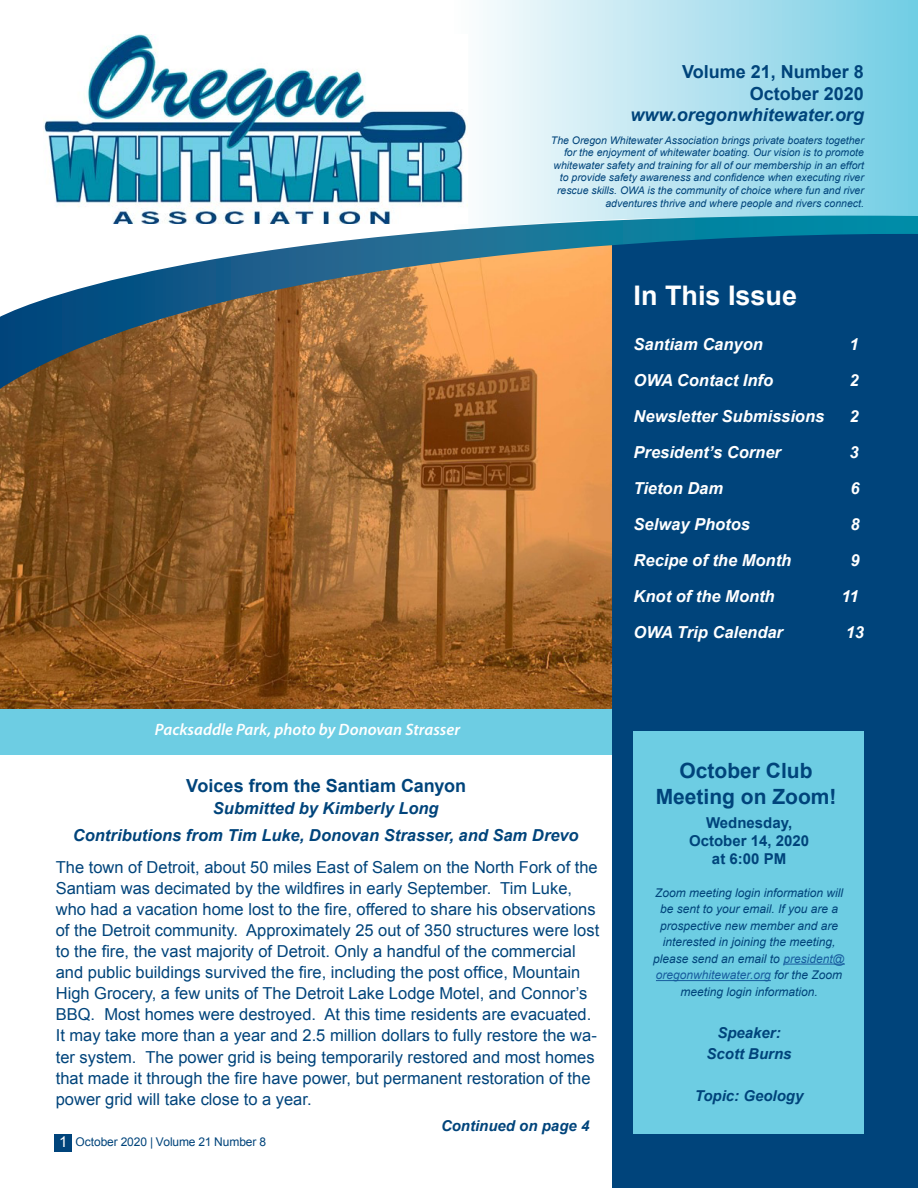
<style>
.page{position:relative;width:918px;height:1188px;background:#fff}
.page>*{position:absolute;margin:0;border:0;box-sizing:border-box;transform-origin:0 0}
.t1{font:700 27px "Arial";color:#fff}
.t2{font:700 21px "Arial";color:#00447b}
.sansbodycopy{font:700 18px "Arial";color:#00447b}
.t3{font:italic 700 18px "Arial";color:#00447b}
.t4{font:16.5px/21px "Arial";color:#00447b}
.t5{font:italic 700 16.5px "Arial";color:#fff}
.t6{font:italic 700 16.5px "Arial";color:#00447b}
.t7{font:italic 600 16.5px "Myriad Pro";color:#fff}
.t8{font:italic 700 15px "Arial";color:#00447b}
.t9{font:700 15px "Arial";color:#00447b}
.t10{font:italic 12px/16.5px "Arial";color:#00447b;text-align:center}
.t11{font:12px "Arial";letter-spacing:-.005em;color:#00447b}
.t12{font:italic 10.5px/12.6px "Arial";color:#00447b;text-align:right}
.s1{font-size:15px;color:#fff}
.s2{color:#175d9e}
</style>
<div class="page">
<div style="left:54px;top:1134px;width:18px;height:18px;background:#00447b"></div>
<img style="left:0;top:389px;width:612px;height:320px">
<div style="left:612px;top:230px;width:306px;height:958px;background:#00447b"></div>
<svg style="left:483px;top:0;width:435px;height:216px;background:#b3e3ef"></svg>
<svg style="left:0;top:216px;width:918px;height:173px"></svg>
<img style="left:43px;top:34px;width:425px;height:190px">
<div style="left:0;top:709px;width:612px;height:45px;background:#6dcde3"></div>
<div style="left:633px;top:732px;width:231px;height:402px;background:#6dcde3"></div>
<hr style="left:783px;top:964px;width:62px;height:1px;background:#175d9e">
<hr style="left:656px;top:980px;width:115px;height:1px;background:#175d9e">
<p class="sansbodycopy" style="left:682px;top:60px;width:183px">Volume 21, Number 8</p>
<p class="sansbodycopy" style="left:750px;top:81px;width:116px">October 2020</p>
<p class="t3" style="left:631px;top:103px;width:235px">www.oregonwhitewater.org</p>
<p class="t12" style="left:551px;top:134px;width:315px">The Oregon Whitewater Association brings private boaters together for the enjoyment of whitewater boating. Our vision is to promote whitewater safety and training for all of our membership in an effort to provide safety awareness and confidence when executing river rescue skills. OWA is the community of choice where fun and river adventures thrive and where people and rivers connect.</p>
<p class="t7" style="left:155px;top:719px;width:307px">Packsaddle Park, photo by Donovan Strasser</p>
<p class="sansbodycopy" style="left:186px;top:774px;width:281px">Voices from the Santiam Canyon</p>
<p class="t6" style="left:213px;top:798px;width:227px">Submitted by Kimberly Long</p>
<p class="t6" style="left:73px;top:825px;width:507px">Contributions from Tim Luke, Donovan Strasser, and Sam Drevo</p>
<p class="t4" style="left:56px;top:857px;width:545px">The town of Detroit, about 50 miles East of Salem on the North Fork of the Santiam was decimated by the wildfires in early September. Tim Luke, who had a vacation home lost to the fire, offered to share his observations of the Detroit community. Approximately 25 out of 350 structures were lost to the fire, the vast majority of Detroit. Only a handful of the commercial and public buildings survived the fire, including the post office, Mountain High Grocery, a few units of The Detroit Lake Lodge Motel, and Connor’s BBQ. Most homes were destroyed. At this time residents are evacuated.<br>It may take more than a year and 2.5 million dollars to fully restore the wa&shy;ter system. The power grid is being temporarily restored and most homes that made it through the fire have power, but permanent restoration of the power grid will take close to a year.</p>
<p class="t11" style="left:59px;top:1134px;width:209px"><span class="s1">1</span> October 2020 | Volume 21 Number 8</p>
<p class="t8" style="left:441px;top:1116px;width:150px">Continued on page 4</p>
<p class="t1" style="left:634px;top:277px;width:165px">In This Issue</p>
<p class="t5" style="left:634px;top:333px;width:131px">Santiam Canyon</p>
<p class="t5" style="left:850px;top:333px;width:11px">1</p>
<p class="t5" style="left:634px;top:369px;width:141px">OWA Contact Info</p>
<p class="t5" style="left:850px;top:369px;width:11px">2</p>
<p class="t5" style="left:634px;top:405px;width:192px">Newsletter Submissions</p>
<p class="t5" style="left:850px;top:405px;width:11px">2</p>
<p class="t5" style="left:634px;top:441px;width:149px">President’s Corner</p>
<p class="t5" style="left:850px;top:441px;width:11px">3</p>
<p class="t5" style="left:634px;top:477px;width:91px">Tieton Dam</p>
<p class="t5" style="left:851px;top:477px;width:11px">6</p>
<p class="t5" style="left:634px;top:513px;width:118px">Selway Photos</p>
<p class="t5" style="left:851px;top:513px;width:11px">8</p>
<p class="t5" style="left:634px;top:549px;width:159px">Recipe of the Month</p>
<p class="t5" style="left:851px;top:549px;width:11px">9</p>
<p class="t5" style="left:634px;top:585px;width:143px">Knot of the Month</p>
<p class="t5" style="left:841px;top:585px;width:19px">11</p>
<p class="t5" style="left:634px;top:621px;width:151px">OWA Trip Calendar</p>
<p class="t5" style="left:846px;top:621px;width:20px">13</p>
<p class="t2" style="left:680px;top:757px;width:135px">October Club</p>
<p class="t2" style="left:656px;top:782px;width:182px">Meeting on Zoom!</p>
<p class="t9" style="left:706px;top:813px;width:88px">Wednesday,</p>
<p class="t9" style="left:689px;top:831px;width:122px">October 14, 2020</p>
<p class="t9" style="left:712px;top:849px;width:76px">at 6:00 PM</p>
<p class="t10" style="left:653px;top:885px;width:193px">Zoom meeting login information will be sent to your email. If you are a prospective new member and are interested in joining the meeting, please send an email to <span class="s2">president@ oregonwhitewater.org</span> for the Zoom meeting login information.</p>
<p class="t8" style="left:717px;top:1023px;width:65px">Speaker:</p>
<p class="t8" style="left:707px;top:1044px;width:87px">Scott Burns</p>
<p class="t8" style="left:695px;top:1086px;width:110px">Topic: Geology</p>
</div>
